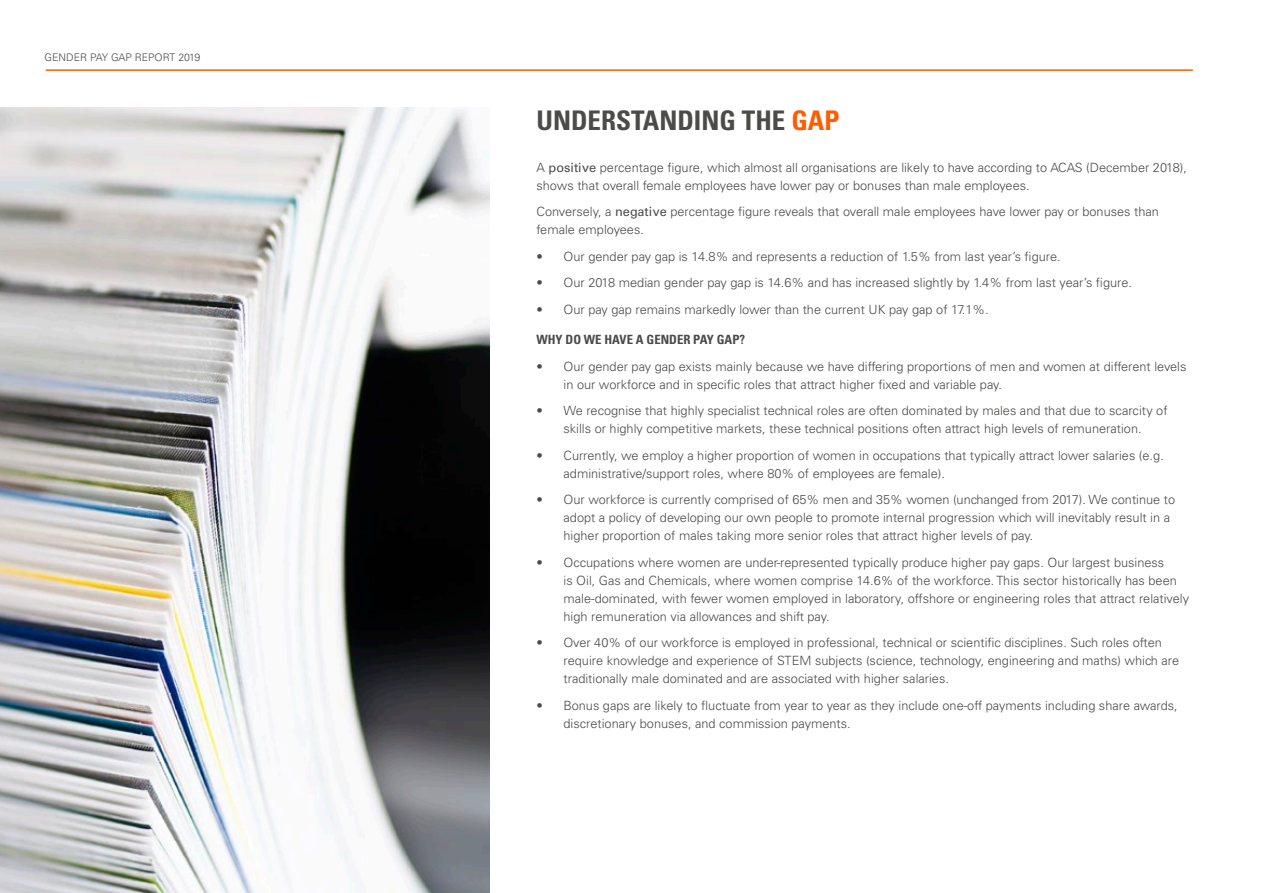
<style>
.page{position:relative;width:1263px;height:893px;background:#fff}
.page>*{position:absolute;margin:0;border:0;box-sizing:border-box;transform-origin:0 0}
.t1{font:700 condensed 27px "Univers";color:#4b4b4a}
.t2{font:300 12.75px/18px "Univers";color:#4b4b4a}
.t3{font:700 condensed 12.75px "Univers";color:#4b4b4a}
.t4{font:300 10.5px "Univers";color:#4b4b4a}
.s1{color:#ff5b00}
.s2{font-weight:400}
</style>
<div class="page">
<hr style="left:46px;top:69px;width:1147px;height:2px;background:#ff5b00">
<img style="left:0;top:108px;width:490px;height:785px">
<p class="t4" style="left:45px;top:51px;width:157px">GENDER PAY GAP REPORT 2019</p>
<h1 class="t1" style="left:536px;top:104px;width:304px">UNDERSTANDING THE <span class="s1">GAP</span></h1>
<p class="t2" style="left:536px;top:158px;width:652px">A <span class="s2">positive</span> percentage figure, which almost all organisations are likely to have according to ACAS (December 2018), shows that overall female employees have lower pay or bonuses than male employees.</p>
<p class="t2" style="left:536px;top:203px;width:624px">Conversely, a <span class="s2">negative</span> percentage figure reveals that overall male employees have lower pay or bonuses than female employees.</p>
<p class="t2" style="left:536px;top:247px;width:526px">• Our gender pay gap is 14.8% and represents a reduction of 1.5% from last year’s figure.</p>
<p class="t2" style="left:536px;top:274px;width:597px">• Our 2018 median gender pay gap is 14.6% and has increased slightly by 1.4% from last year’s figure.</p>
<p class="t2" style="left:536px;top:300px;width:454px">• Our pay gap remains markedly lower than the current UK pay gap of 17.1%.</p>
<p class="t3" style="left:536px;top:332px;width:210px">WHY DO WE HAVE A GENDER PAY GAP?</p>
<p class="t2" style="left:563px;top:357px;width:624px;text-indent:-27px">• Our gender pay gap exists mainly because we have differing proportions of men and women at different levels in our workforce and in specific roles that attract higher fixed and variable pay.</p>
<p class="t2" style="left:536px;top:402px;width:633px;text-align:center">• We recognise that highly specialist technical roles are often dominated by males and that due to scarcity of skills or highly competitive markets, these technical positions often attract high levels of remuneration.</p>
<p class="t2" style="left:563px;top:446px;width:602px;text-indent:-27px">• Currently, we employ a higher proportion of women in occupations that typically attract lower salaries (e.g. administrative/support roles, where 80% of employees are female).</p>
<p class="t2" style="left:563px;top:491px;width:613px;text-indent:-27px">• Our workforce is currently comprised of 65% men and 35% women (unchanged from 2017). We continue to adopt a policy of developing our own people to promote internal progression which will inevitably result in a higher proportion of males taking more senior roles that attract higher levels of pay.</p>
<p class="t2" style="left:563px;top:553px;width:627px;text-indent:-27px">• Occupations where women are under-represented typically produce higher pay gaps. Our largest business<br>is Oil, Gas and Chemicals, where women comprise 14.6% of the workforce. This sector historically has been male-dominated, with fewer women employed in laboratory, offshore or engineering roles that attract relatively high remuneration via allowances and shift pay.</p>
<p class="t2" style="left:563px;top:634px;width:617px;text-indent:-27px">• Over 40% of our workforce is employed in professional, technical or scientific disciplines. Such roles often require knowledge and experience of STEM subjects (science, technology, engineering and maths) which are traditionally male dominated and are associated with higher salaries.</p>
<p class="t2" style="left:563px;top:696px;width:616px;text-indent:-27px">• Bonus gaps are likely to fluctuate from year to year as they include one-off payments including share awards, discretionary bonuses, and commission payments.</p>
</div>
